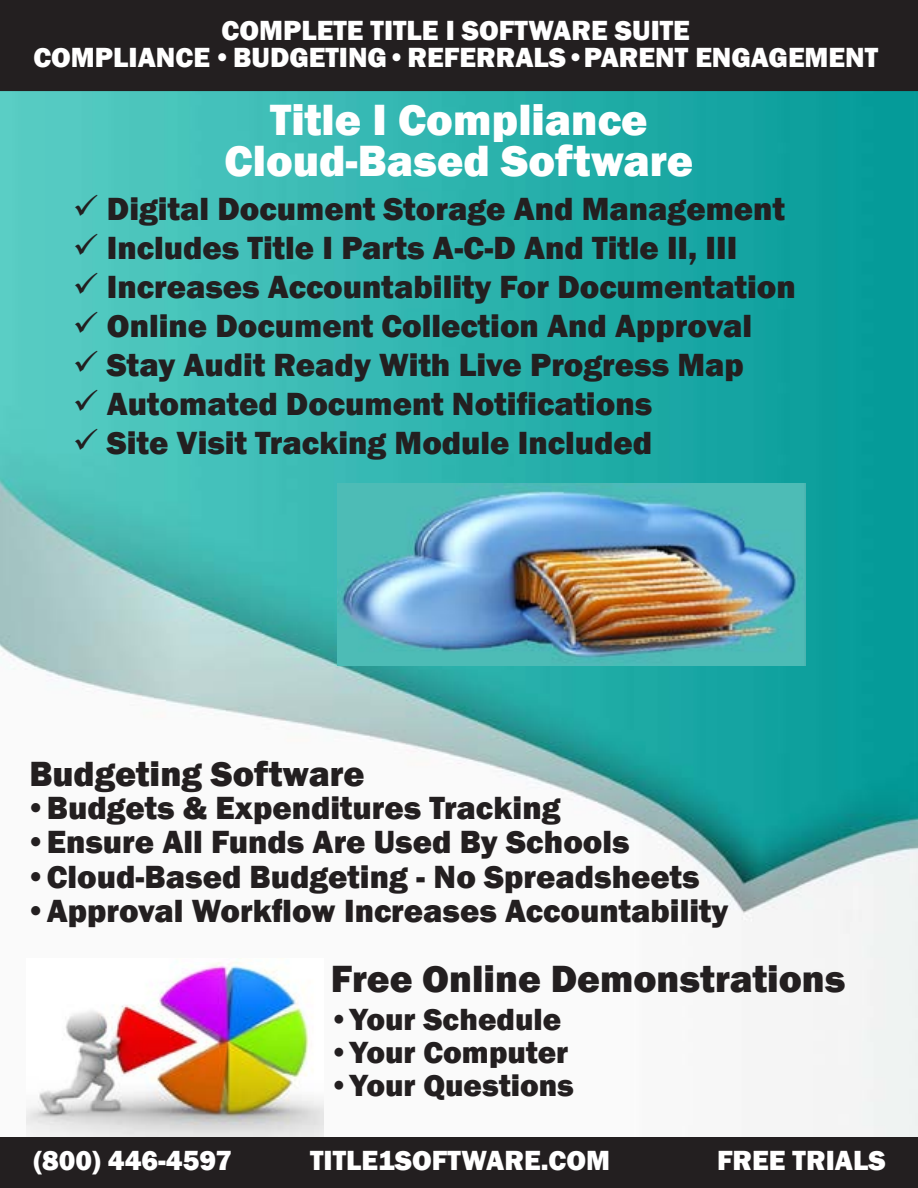
<style>
.page{position:relative;width:918px;height:1188px;background:#fff}
.page>*{position:absolute;margin:0;border:0;box-sizing:border-box;transform-origin:0 0}
.t1{font:800 45px/40.5px "Franklin Gothic";color:#fff;text-align:center}
.t2{font:800 39px "Franklin Gothic";color:#231f20}
.t3{font:800 36px "Franklin Gothic";color:#231f20}
.t4{font:800 33px "Franklin Gothic";color:#231f20}
.t5{font:800 31.5px "Franklin Gothic";color:#231f20}
.t6{font:800 28.5px/27px "Franklin Gothic";color:#fff;text-align:center}
</style>
<div class="page">
<img style="left:0;top:91px;width:918px;height:1046px">
<img style="left:27px;top:958px;width:297px;height:179px">
<div style="left:0;top:0;width:918px;height:91px;background:#231f20"></div>
<div style="left:0;top:1137px;width:918px;height:51px;background:#231f20"></div>
<img style="left:338px;top:484px;width:467px;height:182px">
<p class="t6" style="left:33px;top:16px;width:846px">COMPLETE TITLE I SOFTWARE SUITE<br>COMPLIANCE • BUDGETING• REFERRALS• PARENT ENGAGEMENT</p>
<h1 class="t1" style="left:225px;top:100px;width:470px">Title I Compliance<br>Cloud-Based Software</h1>
<p class="t4" style="left:73px;top:188px;width:714px">✓ Digital Document Storage And Management</p>
<p class="t4" style="left:73px;top:227px;width:666px">✓ Includes Title I Parts A-C-D And Title II, III</p>
<p class="t4" style="left:73px;top:266px;width:725px">✓ Increases Accountability For Documentation</p>
<p class="t4" style="left:73px;top:305px;width:681px">✓ Online Document Collection And Approval</p>
<p class="t4" style="left:73px;top:344px;width:673px">✓ Stay Audit Ready With Live Progress Map</p>
<p class="t4" style="left:73px;top:383px;width:581px">✓ Automated Document Notifications</p>
<p class="t4" style="left:73px;top:422px;width:581px">✓ Site Visit Tracking Module Included</p>
<p class="t3" style="left:29px;top:751px;width:337px">Budgeting Software</p>
<p class="t4" style="left:25px;top:786px;width:537px">•Budgets &amp; Expenditures Tracking</p>
<p class="t4" style="left:25px;top:821px;width:606px">•Ensure All Funds Are Used By Schools</p>
<p class="t4" style="left:25px;top:855px;width:676px">•Cloud-Based Budgeting - No Spreadsheets</p>
<p class="t4" style="left:25px;top:890px;width:705px">•Approval Workflow Increases Accountability</p>
<p class="t2" style="left:331px;top:954px;width:516px">Free Online Demonstrations</p>
<p class="t5" style="left:328px;top:999px;width:234px">•Your Schedule</p>
<p class="t5" style="left:328px;top:1032px;width:241px">•Your Computer</p>
<p class="t5" style="left:328px;top:1065px;width:247px">•Your Questions</p>
<p class="t6" style="left:34px;top:1147px;width:200px">(800) 446-4597</p>
<p class="t6" style="left:310px;top:1147px;width:301px">TITLE1SOFTWARE.COM</p>
<p class="t6" style="left:717px;top:1147px;width:170px">FREE TRIALS</p>
</div>
